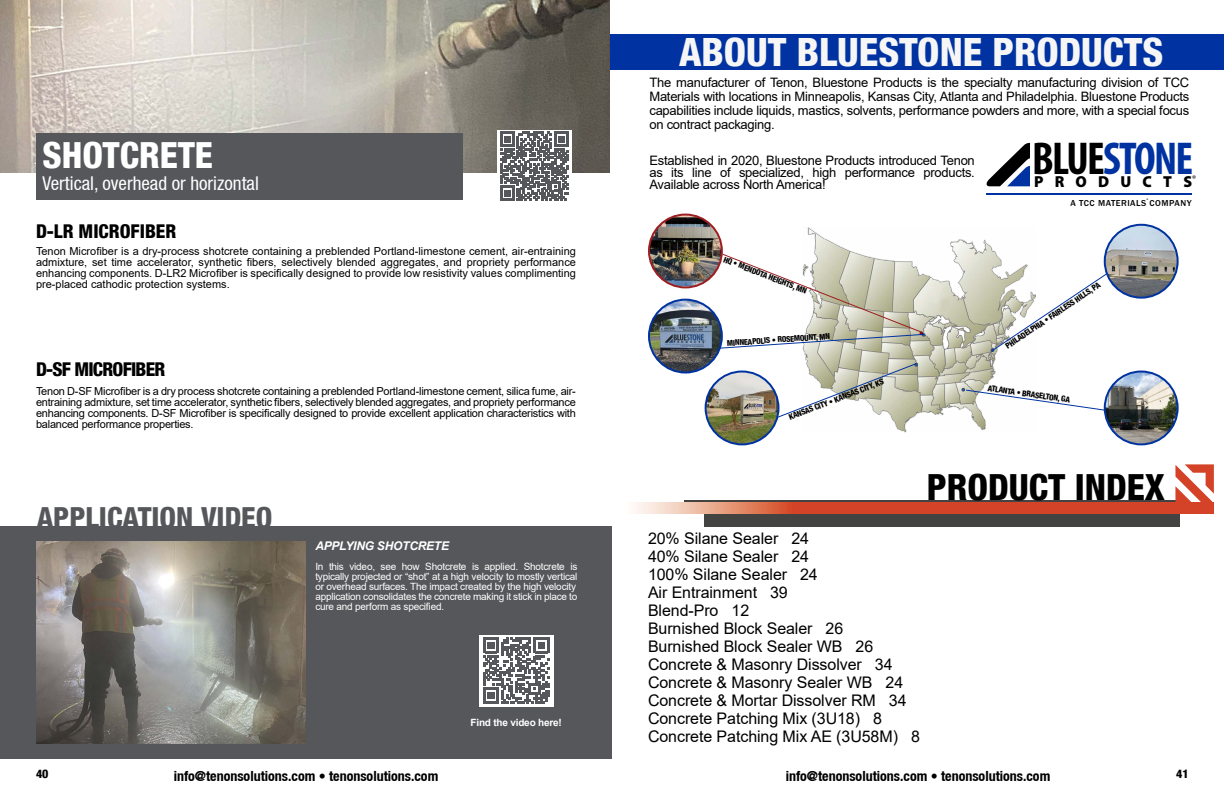
<style>
.page{position:relative;width:1224px;height:792px;background:#fff}
.page>*{position:absolute;margin:0;border:0;box-sizing:border-box;transform-origin:0 0}
.t1{font:700 condensed 46.3px "Myriad Pro";letter-spacing:-.04em;color:#0033a1}
.t2{font:800 condensed 39px "Helvetica 87";color:#f6f6f6}
.t3{font:800 condensed 36px "Helvetica 87";color:#000}
.t4{font:800 condensed 36px "Helvetica 87";color:#fff}
.t5{font:800 condensed 29px "Helvetica 87";color:#55575a}
.t6{font:condensed 19px "Helvetica Neue LT";color:#fff}
.t7{font:800 condensed 19px "Helvetica 87";letter-spacing:-.04em;color:#000}
.t8{font:800 condensed 19px "Helvetica 87";color:#000}
.t9{font:16px/18px "Arial";letter-spacing:-.005em;color:#000}
.t10{font:900 16px "Myriad Pro";letter-spacing:.72em;color:#000}
.t11{font:700 condensed 14px "Helvetica Neue LT";color:#000}
.t12{font:13px/14px "Arial";letter-spacing:-.02em;color:#000;text-align:justify}
.t13{font:italic 700 12px "Arial";letter-spacing:-.02em;color:#fff}
.t14{font:800 condensed 12px "Helvetica 87";color:#000}
.t15{font:11px/11px "Arial";letter-spacing:-.01em;color:#000;text-align:justify}
.t16{font:10px/10px "Arial";letter-spacing:-.02em;color:#fff}
.t17{font:700 10px "Arial";letter-spacing:-.02em;color:#fff}
.t18{font:9.6px "Myriad Pro";color:#000}
.t19{font:500 8.9px "Franklin Gothic";letter-spacing:.055em;color:#000}
.t20{font:800 condensed 8px "Helvetica 87";color:#000}
.t21{font:500 2.4px "Franklin Gothic";color:#000}
.s1{color:#000}
</style>
<div class="page">
<hr style="left:684px;top:501px;width:491px;height:2px;background:#434342">
<div style="left:704px;top:509px;width:476px;height:17px;background:#434342"></div>
<svg style="left:634px;top:503px;width:580px;height:11px;background:#d95d43"></svg>
<svg style="left:1175px;top:464px;width:39px;height:39px"></svg>
<div style="left:611px;top:35px;width:613px;height:35px;background:#0033a1"></div>
<img style="left:802px;top:227px;width:226px;height:206px">
<svg style="left:965px;top:389px;width:143px;height:23px"></svg>
<svg style="left:990px;top:272px;width:118px;height:80px"></svg>
<svg style="left:776px;top:362px;width:142px;height:57px"></svg>
<svg style="left:718px;top:253px;width:207px;height:96px"></svg>
<img style="left:1105px;top:225px;width:73px;height:73px;border-radius:36px">
<div style="left:1104px;top:224px;width:75px;height:75px;border:2px solid #0033a1;border-radius:50%"></div>
<img style="left:1105px;top:372px;width:73px;height:72px;border-radius:36px">
<div style="left:1104px;top:371px;width:75px;height:74px;border:2px solid #0033a1;border-radius:50%"></div>
<img style="left:706px;top:372px;width:72px;height:72px;border-radius:36px">
<div style="left:705px;top:371px;width:74px;height:74px;border:2px solid #0033a1;border-radius:50%"></div>
<img style="left:649px;top:300px;width:73px;height:73px;border-radius:36px">
<div style="left:648px;top:299px;width:75px;height:75px;border:2px solid #0033a1;border-radius:50%"></div>
<img style="left:649px;top:215px;width:73px;height:71px">
<div style="left:648px;top:214px;width:75px;height:74px;border:2px solid #9e1e22;border-radius:50%"></div>
<svg style="left:987px;top:142px;width:43px;height:44px"></svg>
<hr style="left:987px;top:193px;width:205px;height:1px;background:#0033a1">
<img style="left:0;top:0;width:610px;height:173px">
<div style="left:37px;top:133px;width:426px;height:66px;background:#55575a"></div>
<svg style="left:497px;top:130px;width:75px;height:71px"></svg>
<svg style="left:500px;top:132px;width:69px;height:68px"></svg>
<div style="left:0;top:526px;width:612px;height:233px;background:#55575a"></div>
<img style="left:37px;top:542px;width:269px;height:202px">
<div style="left:479px;top:635px;width:75px;height:72px;background:#fff"></div>
<svg style="left:483px;top:637px;width:67px;height:67px"></svg>
<h3 class="t4" style="left:42px;top:133px;width:172px">SHOTCRETE</h3>
<h3 class="t6" style="left:42px;top:172px;width:218px">Vertical, overhead or horizontal</h3>
<h3 class="t8" style="left:36px;top:219px;width:142px">D-LR MICROFIBER</h3>
<p class="t15" style="left:36px;top:246px;width:541px">Tenon Microfiber is a dry-process shotcrete containing a preblended Portland-limestone cement, air-entraining admixture, set time accelerator, synthetic fibers, selectively blended aggregates, and propriety performance enhancing components. D-LR2 Microfiber is specifically designed to provide low resistivity values complimenting pre-placed cathodic protection systems.</p>
<h3 class="t7" style="left:36px;top:358px;width:131px">D-SF MICROFIBER</h3>
<p class="t15" style="left:36px;top:386px;width:541px">Tenon D-SF Microfiber is a dry process shotcrete containing a preblended Portland-limestone cement, silica fume, air&shy;entraining admixture, set time accelerator, synthetic fibers, selectively blended aggregates, and propriety performance enhancing components. D-SF Microfiber is specifically designed to provide excellent application characteristics with balanced performance properties.</p>
<h3 class="t5" style="left:37px;top:499px;width:237px">APPLICATION VIDEO</h3>
<p class="t13" style="left:315px;top:538px;width:135px">APPLYING SHOTCRETE</p>
<p class="t16" style="left:315px;top:562px;width:264px">In this video, see how Shotcrete is applied. Shotcrete is typically projected or “shot” at a high velocity to mostly vertical or overhead surfaces. The impact created by the high velocity application consolidates the concrete making it stick in place to cure and perform as specified.</p>
<p class="t17" style="left:471px;top:716px;width:93px">Find the video here!</p>
<h2 class="t2" style="left:679px;top:28px;width:486px">ABOUT BLUESTONE PRODUCTS</h2>
<p class="t12" style="left:649px;top:75px;width:541px">The manufacturer of Tenon, Bluestone Products is the specialty manufacturing division of TCC Materials with locations in Minneapolis, Kansas City, Atlanta and Philadelphia. Bluestone Products capabilities include liquids, mastics, solvents, performance powders and more, with a special focus on contract packaging.</p>
<p class="t12" style="left:649px;top:154px;width:327px;line-height:12px">Established in 2020, Bluestone Products introduced Tenon as its line of specialized, high performance products.<br>Available across North America!</p>
<h1 class="t1" style="left:1032px;top:129px;width:162px"><span class="s1">BLUE</span>STONE</h1>
<p class="t19" style="left:1071px;top:197px;width:123px">A TCC MATERIALS COMPANY</p>
<h3 class="t10" style="left:1034px;top:171px;width:160px">PRODUCTS</h3>
<p class="t18" style="left:1192px;top:173px;width:6px">®</p>
<p class="t21" style="left:1146px;top:198px;width:3px">®</p>
<p class="t20" style="left:726px;top:254px;width:90px;rotate:21deg">HQ • MENDOTA HEIGHTS, MN</p>
<p class="t20" style="left:727px;top:338px;width:105px;rotate:-4deg">MINNEAPOLIS • ROSEMOUNT, MN</p>
<p class="t20" style="left:787px;top:413px;width:102px;rotate:-21deg">KANSAS CITY • KANSAS CITY, KS</p>
<p class="t20" style="left:1004px;top:343px;width:114px;rotate:-34deg">PHILADELPHIA • FAIRLESS HILLS, PA</p>
<p class="t20" style="left:989px;top:383px;width:85px;rotate:8deg">ATLANTA • BRASELTON, GA</p>
<h3 class="t3" style="left:927px;top:465px;width:240px">PRODUCT INDEX</h3>
<p class="t9" style="left:648px;top:530px;width:273px">20% Silane Sealer 24<br>40% Silane Sealer 24<br>100% Silane Sealer 24<br>Air Entrainment 39<br>Blend-Pro 12<br>Burnished Block Sealer 26<br>Burnished Block Sealer WB 26<br>Concrete &amp; Masonry Dissolver 34<br>Concrete &amp; Masonry Sealer WB 24<br>Concrete &amp; Mortar Dissolver RM 34<br>Concrete Patching Mix (3U18) 8<br>Concrete Patching Mix AE (3U58M) 8</p>
<p class="t14" style="left:36px;top:767px;width:14px">40</p>
<p class="t11" style="left:174px;top:768px;width:266px">info@tenonsolutions.com • tenonsolutions.com</p>
<p class="t11" style="left:786px;top:768px;width:266px">info@tenonsolutions.com • tenonsolutions.com</p>
<p class="t14" style="left:1176px;top:767px;width:14px">41</p>
</div>
